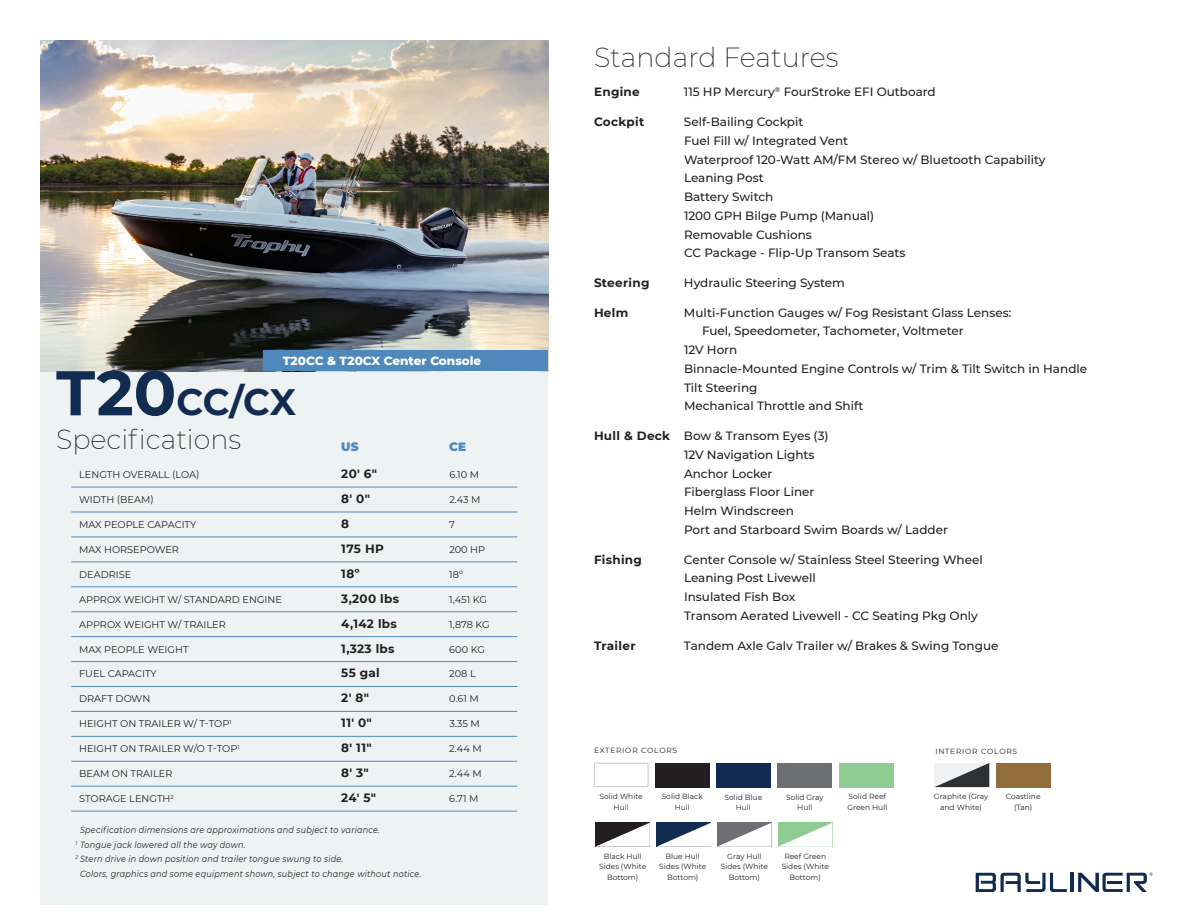
<style>
.page{position:relative;width:1188px;height:918px;background:#fff}
.page>*{position:absolute;margin:0;border:0;box-sizing:border-box;transform-origin:0 0}
.t1{font:700 36.75px "Montserrat";color:#122c51}
.Standard_Features_BO{font:200 27px "Montserrat";color:#231f20}
.Light_Wght_HEADERS{font:200 27px "Montserrat";color:#231f20}
.Standard_Features_BO-2{font:500 12px/18.8px "Montserrat";color:#231f20}
.SPECS_w_rules{font:700 12px "Montserrat";letter-spacing:.025em;color:#231f20}
.Standard_Features_BO-3{font:700 12px "Montserrat";letter-spacing:.025em;color:#231f20}
.BODY_COPY___on_grey{font:800 12px "Montserrat";color:#fff}
.Standard_Features_BO-4{font:900 12px "Montserrat";color:#4f89bc}
.SPECS_w_rules-2{font:9.75px "Montserrat";color:#231f20}
.MOUSE{font:italic 9px "Montserrat";letter-spacing:.025em;color:#231f20;scale:.9 1}
.t2{font:7.5px/10.5px "Montserrat";color:#231f20;text-align:center}
.t3{font:7.5px "Montserrat";letter-spacing:.1em;color:#231f20}
.s1{font-size:63px}
.s2{font-weight:700}
</style>
<div class="page">
<svg style="left:976px;top:873px;width:91px;height:19px"></svg>
<hr style="left:1070px;top:873px;width:3px;height:19px;background:#122c51">
<svg style="left:1078px;top:873px;width:75px;height:19px"></svg>
<div style="left:40px;top:331px;width:508px;height:573px;background:#eff2f3"></div>
<img style="left:40px;top:40px;width:508px;height:331px">
<hr style="left:71px;top:487px;width:446px;height:1px;background:#4f89bc">
<hr style="left:71px;top:512px;width:446px;height:1px;background:#4f89bc">
<hr style="left:71px;top:537px;width:446px;height:1px;background:#4f89bc">
<hr style="left:71px;top:561px;width:446px;height:1px;background:#4f89bc">
<hr style="left:71px;top:586px;width:446px;height:1px;background:#4f89bc">
<hr style="left:71px;top:611px;width:446px;height:1px;background:#4f89bc">
<hr style="left:71px;top:636px;width:446px;height:1px;background:#4f89bc">
<hr style="left:71px;top:661px;width:446px;height:1px;background:#4f89bc">
<hr style="left:71px;top:686px;width:446px;height:1px;background:#4f89bc">
<hr style="left:71px;top:711px;width:446px;height:1px;background:#4f89bc">
<hr style="left:71px;top:736px;width:446px;height:1px;background:#4f89bc">
<hr style="left:71px;top:761px;width:446px;height:1px;background:#4f89bc">
<hr style="left:71px;top:786px;width:446px;height:1px;background:#4f89bc">
<hr style="left:71px;top:811px;width:446px;height:1px;background:#4f89bc">
<svg style="left:595px;top:823px;width:55px;height:24px"></svg>
<svg style="left:656px;top:823px;width:55px;height:24px"></svg>
<svg style="left:717px;top:823px;width:55px;height:24px"></svg>
<svg style="left:778px;top:823px;width:54px;height:24px"></svg>
<svg style="left:935px;top:763px;width:54px;height:24px"></svg>
<div style="left:594px;top:763px;width:54px;height:24px;background:#fff;border:1px solid #c7c8ca"></div>
<div style="left:996px;top:763px;width:54px;height:24px;background:#926d3c"></div>
<div style="left:263px;top:351px;width:285px;height:20px;background:#4f89bc"></div>
<div style="left:716px;top:763px;width:55px;height:24px;background:#122c51"></div>
<div style="left:777px;top:763px;width:55px;height:24px;background:#6d6f72"></div>
<div style="left:655px;top:763px;width:54px;height:24px;background:#231f20"></div>
<div style="left:839px;top:763px;width:55px;height:24px;background:#8fcc94"></div>
<p class="BODY_COPY___on_grey" style="left:283px;top:352px;width:200px">T20CC &amp; T20CX Center Console</p>
<p class="t1" style="left:56px;top:376px;width:241px"><span class="s1">T20</span>CC/CX</p>
<p class="Light_Wght_HEADERS" style="left:56px;top:422px;width:187px">Specifications</p>
<p class="Standard_Features_BO-4" style="left:341px;top:438px;width:19px">US</p>
<p class="Standard_Features_BO-4" style="left:449px;top:438px;width:19px">CE</p>
<p class="SPECS_w_rules-2" style="left:79px;top:468px;width:122px">LENGTH OVERALL (LOA)</p>
<p class="SPECS_w_rules" style="left:341px;top:465px;width:37px">20' 6"</p>
<p class="SPECS_w_rules-2" style="left:449px;top:468px;width:31px">6.10 M</p>
<p class="SPECS_w_rules-2" style="left:79px;top:493px;width:76px">WIDTH (BEAM)</p>
<p class="SPECS_w_rules" style="left:341px;top:490px;width:30px">8' 0"</p>
<p class="SPECS_w_rules-2" style="left:449px;top:493px;width:33px">2.43 M</p>
<p class="SPECS_w_rules-2" style="left:79px;top:518px;width:119px">MAX PEOPLE CAPACITY</p>
<p class="SPECS_w_rules" style="left:341px;top:515px;width:9px">8</p>
<p class="SPECS_w_rules-2" style="left:449px;top:518px;width:7px">7</p>
<p class="SPECS_w_rules-2" style="left:79px;top:543px;width:101px">MAX HORSEPOWER</p>
<p class="SPECS_w_rules" style="left:341px;top:540px;width:44px">175 HP</p>
<p class="SPECS_w_rules-2" style="left:449px;top:543px;width:37px">200 HP</p>
<p class="SPECS_w_rules-2" style="left:79px;top:568px;width:54px">DEADRISE</p>
<p class="SPECS_w_rules" style="left:341px;top:565px;width:20px">18º</p>
<p class="SPECS_w_rules-2" style="left:449px;top:568px;width:15px">18º</p>
<p class="SPECS_w_rules-2" style="left:79px;top:593px;width:204px">APPROX WEIGHT W/ STANDARD ENGINE</p>
<p class="SPECS_w_rules" style="left:341px;top:590px;width:59px">3,200 lbs</p>
<p class="SPECS_w_rules-2" style="left:449px;top:593px;width:39px">1,451 KG</p>
<p class="SPECS_w_rules-2" style="left:79px;top:617px;width:148px">APPROX WEIGHT W/ TRAILER</p>
<p class="SPECS_w_rules" style="left:341px;top:615px;width:57px">4,142 lbs</p>
<p class="SPECS_w_rules-2" style="left:449px;top:617px;width:42px">1,878 KG</p>
<p class="SPECS_w_rules-2" style="left:79px;top:642px;width:111px">MAX PEOPLE WEIGHT</p>
<p class="SPECS_w_rules" style="left:341px;top:640px;width:55px">1,323 lbs</p>
<p class="SPECS_w_rules-2" style="left:449px;top:642px;width:37px">600 KG</p>
<p class="SPECS_w_rules-2" style="left:79px;top:667px;width:79px">FUEL CAPACITY</p>
<p class="SPECS_w_rules" style="left:341px;top:665px;width:40px">55 gal</p>
<p class="SPECS_w_rules-2" style="left:449px;top:667px;width:28px">208 L</p>
<p class="SPECS_w_rules-2" style="left:79px;top:692px;width:73px">DRAFT DOWN</p>
<p class="SPECS_w_rules" style="left:341px;top:689px;width:29px">2' 8"</p>
<p class="SPECS_w_rules-2" style="left:449px;top:692px;width:31px">0.61 M</p>
<p class="SPECS_w_rules-2" style="left:79px;top:717px;width:154px">HEIGHT ON TRAILER W/ T-TOP<sup>1</sup></p>
<p class="SPECS_w_rules" style="left:341px;top:714px;width:32px">11' 0"</p>
<p class="SPECS_w_rules-2" style="left:449px;top:717px;width:32px">3.35 M</p>
<p class="SPECS_w_rules-2" style="left:79px;top:742px;width:162px">HEIGHT ON TRAILER W/O T-TOP<sup>1</sup></p>
<p class="SPECS_w_rules" style="left:341px;top:739px;width:32px">8' 11"</p>
<p class="SPECS_w_rules-2" style="left:449px;top:742px;width:34px">2.44 M</p>
<p class="SPECS_w_rules-2" style="left:79px;top:767px;width:95px">BEAM ON TRAILER</p>
<p class="SPECS_w_rules" style="left:341px;top:764px;width:29px">8' 3"</p>
<p class="SPECS_w_rules-2" style="left:449px;top:767px;width:34px">2.44 M</p>
<p class="SPECS_w_rules-2" style="left:79px;top:792px;width:96px">STORAGE LENGTH<sup>2</sup></p>
<p class="SPECS_w_rules" style="left:341px;top:789px;width:36px">24' 5"</p>
<p class="SPECS_w_rules-2" style="left:449px;top:792px;width:31px">6.71 M</p>
<p class="MOUSE" style="left:80px;top:824px;width:335px">Specification dimensions are approximations and subject to variance.</p>
<p class="MOUSE" style="left:76px;top:838px;width:190px"><sup>1</sup> Tongue jack lowered all the way down.</p>
<p class="MOUSE" style="left:76px;top:853px;width:299px"><sup>2</sup> Stern drive in down position and trailer tongue swung to side.</p>
<p class="MOUSE" style="left:80px;top:868px;width:381px">Colors, graphics and some equipment shown, subject to change without notice.</p>
<p class="Standard_Features_BO" style="left:594px;top:39px;width:246px">Standard Features</p>
<p class="Standard_Features_BO-3" style="left:594px;top:83px;width:47px">Engine</p>
<p class="Standard_Features_BO-2" style="left:684px;top:82px;width:253px">115 HP Mercury<sup>®</sup> FourStroke EFI Outboard</p>
<p class="Standard_Features_BO-3" style="left:594px;top:113px;width:52px">Cockpit</p>
<p class="Standard_Features_BO-2" style="left:684px;top:112px;width:363px">Self-Bailing Cockpit<br>Fuel Fill w/ Integrated Vent<br>Waterproof 120-Watt AM/FM Stereo w/ Bluetooth Capability<br>Leaning Post<br>Battery Switch<br>1200 GPH Bilge Pump (Manual)<br>Removable Cushions<br>CC Package - Flip-Up Transom Seats</p>
<p class="Standard_Features_BO-3" style="left:594px;top:274px;width:57px">Steering</p>
<p class="Standard_Features_BO-2" style="left:684px;top:273px;width:162px">Hydraulic Steering System</p>
<p class="Standard_Features_BO-3" style="left:594px;top:304px;width:36px">Helm</p>
<p class="Standard_Features_BO-2" style="left:684px;top:303px;width:329px">Multi-Function Gauges w/ Fog Resistant Glass Lenses:</p>
<p class="Standard_Features_BO-2" style="left:702px;top:321px;width:263px">Fuel, Speedometer, Tachometer, Voltmeter</p>
<p class="Standard_Features_BO-2" style="left:684px;top:340px;width:55px">12V Horn</p>
<p class="Standard_Features_BO-2" style="left:684px;top:359px;width:405px">Binnacle-Mounted Engine Controls w/ Trim &amp; Tilt Switch in Handle</p>
<p class="Standard_Features_BO-2" style="left:684px;top:378px;width:75px">Tilt Steering</p>
<p class="Standard_Features_BO-2" style="left:684px;top:396px;width:181px">Mechanical Throttle and Shift</p>
<p class="Standard_Features_BO-2" style="left:684px;top:426px;width:266px;text-indent:-90px"><span class="s2">Hull &amp; Deck</span> Bow &amp; Transom Eyes (3)<br>12V Navigation Lights<br>Anchor Locker<br>Fiberglass Floor Liner<br>Helm Windscreen<br>Port and Starboard Swim Boards w/ Ladder</p>
<p class="Standard_Features_BO-3" style="left:594px;top:551px;width:49px">Fishing</p>
<p class="Standard_Features_BO-2" style="left:684px;top:549px;width:300px">Center Console w/ Stainless Steel Steering Wheel Leaning Post Livewell<br>Insulated Fish Box<br>Transom Aerated Livewell - CC Seating Pkg Only</p>
<p class="Standard_Features_BO-3" style="left:594px;top:637px;width:43px">Trailer</p>
<p class="Standard_Features_BO-2" style="left:684px;top:635px;width:316px">Tandem Axle Galv Trailer w/ Brakes &amp; Swing Tongue</p>
<p class="t3" style="left:594px;top:746px;width:85px">EXTERIOR COLORS</p>
<p class="t3" style="left:935px;top:747px;width:83px">INTERIOR COLORS</p>
<p class="t2" style="left:600px;top:791px;width:45px">Solid White</p>
<p class="t2" style="left:614px;top:801px;width:17px">Hull</p>
<p class="t2" style="left:934px;top:791px;width:56px">Graphite (Gray and White)</p>
<p class="t2" style="left:1006px;top:791px;width:36px">Coastline (Tan)</p>
<p class="t2" style="left:786px;top:791px;width:39px">Solid Gray</p>
<p class="t2" style="left:797px;top:802px;width:17px">Hull</p>
<p class="t2" style="left:847px;top:791px;width:41px;text-align:left">Solid Reef<br>Green Hull</p>
<p class="t2" style="left:662px;top:791px;width:43px">Solid Black</p>
<p class="t2" style="left:675px;top:802px;width:17px">Hull</p>
<p class="t2" style="left:725px;top:791px;width:39px">Solid Blue</p>
<p class="t2" style="left:736px;top:802px;width:17px">Hull</p>
<p class="t2" style="left:599px;top:851px;width:49px">Black Hull<br>Sides (White<br>Bottom)</p>
<p class="t2" style="left:659px;top:851px;width:49px">Blue Hull<br>Sides (White<br>Bottom)</p>
<p class="t2" style="left:721px;top:851px;width:49px">Gray Hull<br>Sides (White<br>Bottom)</p>
<p class="t2" style="left:782px;top:851px;width:49px">Reef Green<br>Sides (White<br>Bottom)</p>
</div>
